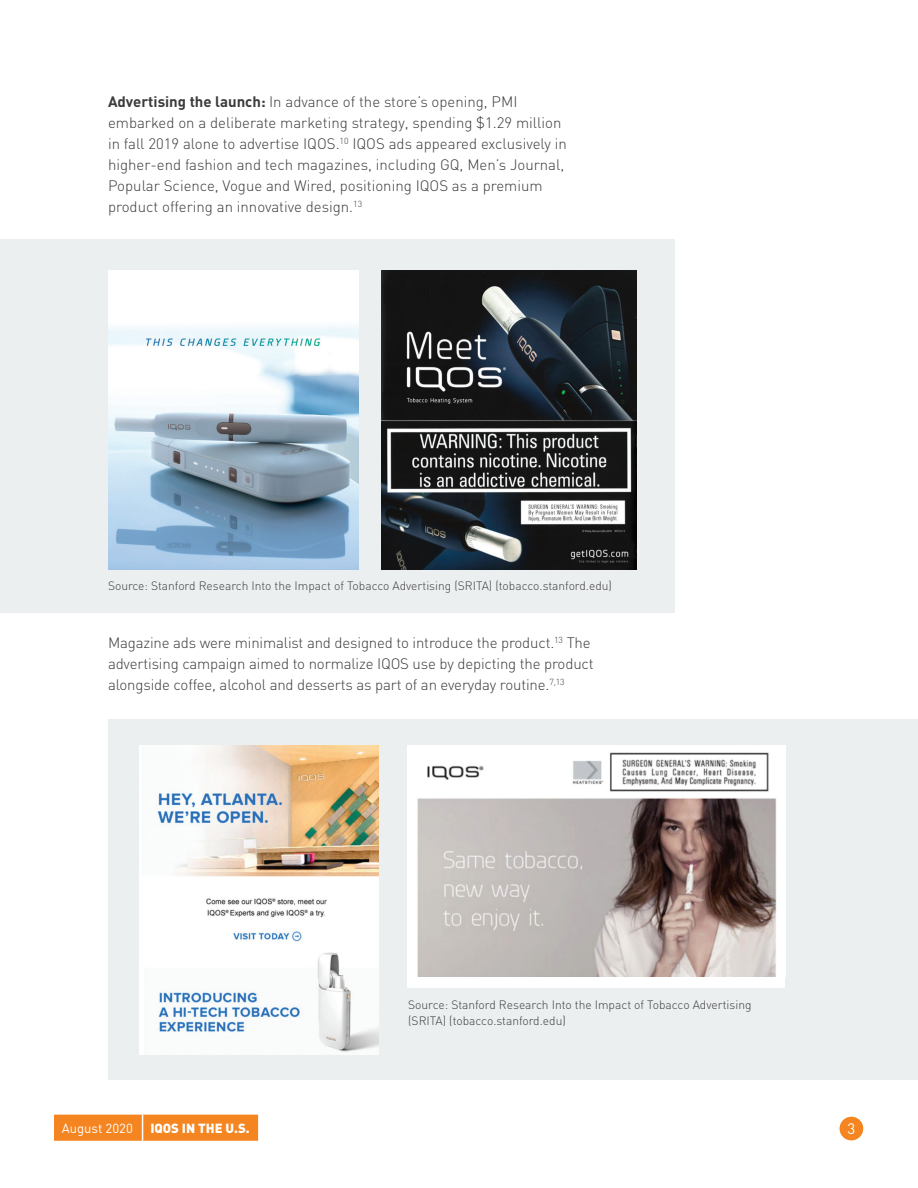
<style>
.page{position:relative;width:918px;height:1188px;background:#fff}
.page>*{position:absolute;margin:0;border:0;box-sizing:border-box;transform-origin:0 0}
.Body{font:300 15px/21px "DIN";color:#3c3a3b}
.t1{font:15px "DIN";color:#fff}
.t2{font:900 13.05px "DIN";color:#fff}
.t3{font:13.05px "DIN";color:#fff}
.Body-2{font:300 12px/16.5px "DIN";color:#3c3a3b}
.s1{font-weight:700}
</style>
<div class="page">
<div style="left:840px;top:1117px;width:23px;height:23px;background:#f58520;border-radius:50%"></div>
<div style="left:54px;top:1115px;width:204px;height:26px;background:#f58520"></div>
<div style="left:108px;top:719px;width:810px;height:361px;background:#ebeff0"></div>
<div style="left:0;top:240px;width:675px;height:373px;background:#ebeff0"></div>
<img style="left:108px;top:271px;width:251px;height:298px">
<img style="left:381px;top:271px;width:256px;height:298px">
<img style="left:139px;top:746px;width:239px;height:309px">
<div style="left:407px;top:792px;width:378px;height:196px;background:#fff"></div>
<img style="left:407px;top:746px;width:378px;height:230px">
<p class="Body" style="left:108px;top:91px;width:460px"><span class="s1">Advertising the launch:</span> In advance of the store’s opening, PMI embarked on a deliberate marketing strategy, spending $1.29 million in fall 2019 alone to advertise IQOS.<sup>10</sup> IQOS ads appeared exclusively in higher-end fashion and tech magazines, including GQ, Men’s Journal, Popular Science, Vogue and Wired, positioning IQOS as a premium product offering an innovative design.<sup>13</sup></p>
<p class="Body-2" style="left:108px;top:578px;width:505px">Source: Stanford Research Into the Impact of Tobacco Advertising (SRITA) (tobacco.stanford.edu)</p>
<p class="Body" style="left:108px;top:632px;width:487px">Magazine ads were minimalist and designed to introduce the product.<sup>13</sup> The advertising campaign aimed to normalize IQOS use by depicting the product alongside coffee, alcohol and desserts as part of an everyday routine.<sup>7,13</sup></p>
<p class="Body-2" style="left:408px;top:996px;width:345px">Source: Stanford Research Into the Impact of Tobacco Advertising (SRITA) (tobacco.stanford.edu)</p>
<p class="t3" style="left:62px;top:1120px;width:73px">August 2020</p>
<p class="t2" style="left:150px;top:1120px;width:101px">IQOS IN THE U.S.</p>
<p class="t1" style="left:847px;top:1119px;width:9px">3</p>
</div>
